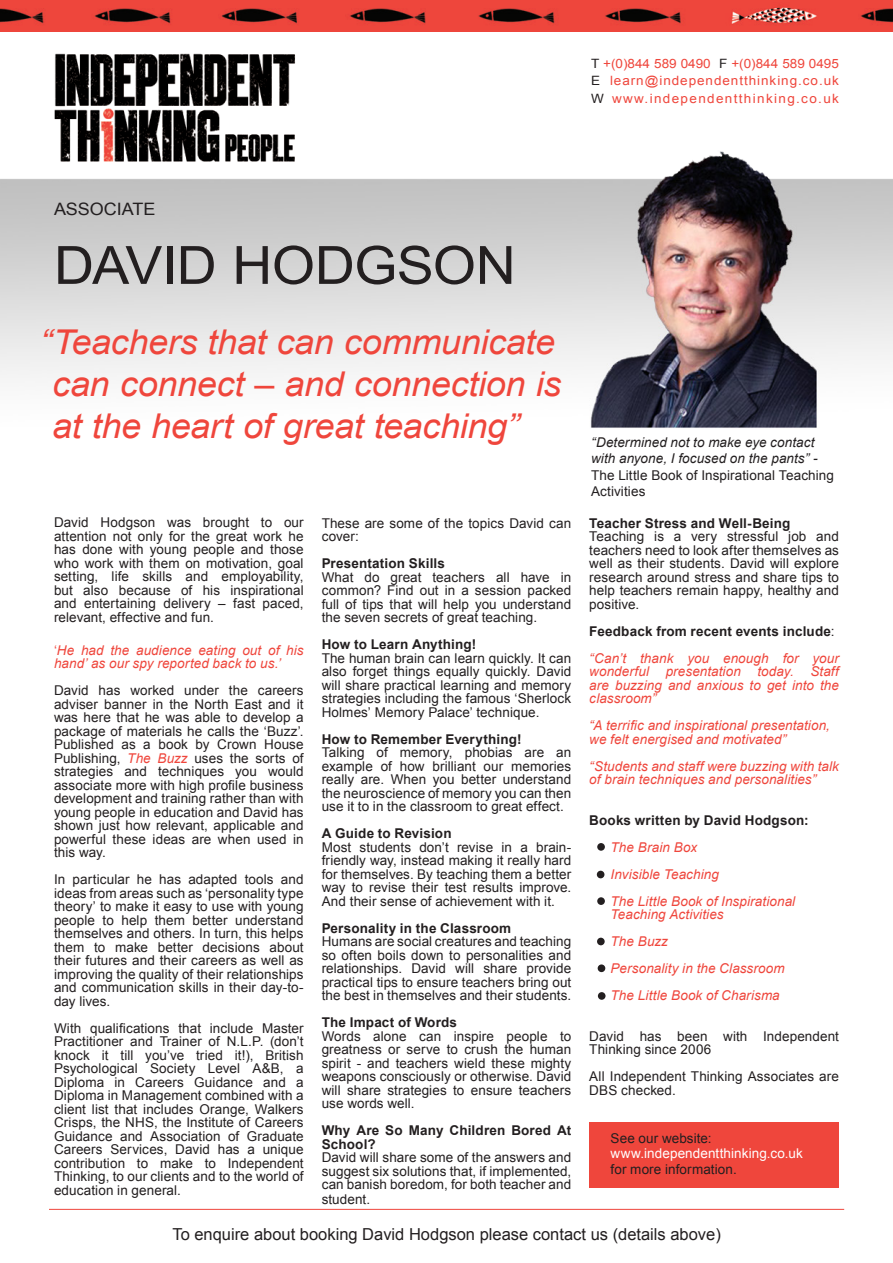
<style>
.page{position:relative;width:893px;height:1263px;background:#fff}
.page>*{position:absolute;margin:0;border:0;box-sizing:border-box;transform-origin:0 0}
.t1{font:52.8px "Arial";letter-spacing:-.01em;color:#231f20;scale:1.05 1}
.t2{font:italic 34.2px/42px "Arial";letter-spacing:-.01em;color:#ef463c;scale:1.05 1}
.t3{font:17.1px "Arial";letter-spacing:-.005em;color:#231f20;scale:1.05 1}
.t4{font:16.5px "Arial";color:#231f20}
.t5{font:13.5px/13.5px "Arial";letter-spacing:.005em;color:#231f20;text-align:justify}
.t6{font:italic 13.5px/13.5px "Arial";letter-spacing:.005em;color:#ef463c}
.t7{font:700 13.5px/13.5px "Arial";letter-spacing:.01em;color:#231f20}
.t8{font:italic 13.5px/16.5px "Arial";letter-spacing:.005em;color:#231f20}
.t9{font:13.5px "Arial";letter-spacing:.005em;color:#fff}
.t10{font:12.9px/17.2px "Arial";letter-spacing:.1em;color:#ef463c;text-align:justify;scale:1.05 1}
.s1{color:#231f20}
.s2{font-style:normal}
.s3{font-style:italic;color:#ef463c}
.s4{font-weight:400}
.s5{color:#fff}
.s6{font-size:15px;color:#fff}
</style>
<div class="page">
<img style="left:55px;top:53px;width:241px;height:11px">
<img style="left:0;top:64px;width:893px;height:364px">
<img style="left:0;top:0;width:893px;height:32px">
<hr style="left:49px;top:1209px;width:795px;height:1px;background:#ef463c">
<div style="left:589px;top:1122px;width:250px;height:66px;background:#ef463c"></div>
<div style="left:597px;top:843px;width:8px;height:8px;background:#231f20;border-radius:50%"></div>
<div style="left:597px;top:938px;width:8px;height:7px;background:#231f20;border-radius:50%"></div>
<div style="left:598px;top:964px;width:7px;height:8px;background:#231f20;border-radius:50%"></div>
<div style="left:597px;top:897px;width:8px;height:8px;background:#231f20;border-radius:50%"></div>
<div style="left:598px;top:992px;width:7px;height:8px;background:#231f20;border-radius:50%"></div>
<div style="left:597px;top:871px;width:7px;height:7px;background:#231f20;border-radius:50%"></div>
<p class="t10" style="left:591px;top:55px;width:238px"><span class="s1">T</span> +(0)844 589 0490 <span class="s1">F</span> +(0)844 589 0495<br><span class="s1">E</span> learn@independentthinking.co.uk <span class="s1">W</span> www.independentthinking.co.uk</p>
<p class="t3" style="left:54px;top:198px;width:98px">ASSOCIATE</p>
<p class="t1" style="left:54px;top:231px;width:441px">DAVID HODGSON</p>
<p class="t2" style="left:52px;top:321px;width:486px;text-indent:-12px">“Teachers that can communicate can connect – and connection is at the heart of great teaching”</p>
<p class="t5" style="left:54px;top:516px;width:251px">David Hodgson was brought to our attention not only for the great work he has done with young people and those who work with them on motivation, goal setting, life skills and employability, but also because of his inspirational and entertaining delivery – fast paced, relevant, effective and fun.</p>
<p class="t6" style="left:54px;top:644px;width:251px"><span class="s2">‘</span>He had the audience eating out of his hand’ as our spy reported back to us.’</p>
<p class="t5" style="left:54px;top:684px;width:251px">David has worked under the careers adviser banner in the North East and it was here that he was able to develop a package of materials he calls the ‘Buzz’.<br>Published as a book by Crown House Publishing, <span class="s3">The Buzz</span> uses the sorts of strategies and techniques you would associate more with high profile business development and training rather than with young people in education and David has shown just how relevant, applicable and powerful these ideas are when used in this way.</p>
<p class="t5" style="left:54px;top:873px;width:251px">In particular he has adapted tools and ideas from areas such as ‘personality type theory’ to make it easy to use with young people to help them better understand themselves and others. In turn, this helps them to make better decisions about their futures and their careers as well as improving the quality of their relationships and communication skills in their day-to&shy;day lives.</p>
<p class="t5" style="left:54px;top:1021px;width:251px">With qualifications that include Master Practitioner and Trainer of N.L.P. (don’t knock it till you’ve tried it!), British Psychological Society Level A&amp;B, a Diploma in Careers Guidance and a Diploma in Management combined with a client list that includes Orange, Walkers Crisps, the NHS, the Institute of Careers Guidance and Association of Graduate Careers Services, David has a unique contribution to make to Independent Thinking, to our clients and to the world of education in general.</p>
<p class="t5" style="left:322px;top:516px;width:251px">These are some of the topics David can cover:</p>
<p class="t7" style="left:322px;top:557px;width:125px">Presentation Skills</p>
<p class="t5" style="left:322px;top:570px;width:251px">What do great teachers all have in common? Find out in a session packed full of tips that will help you understand the seven secrets of great teaching.</p>
<p class="t7" style="left:322px;top:638px;width:156px">How to Learn Anything!</p>
<p class="t5" style="left:322px;top:651px;width:251px">The human brain can learn quickly. It can also forget things equally quickly. David will share practical learning and memory strategies including the famous ‘Sherlock Holmes’ Memory Palace’ technique.</p>
<p class="t7" style="left:322px;top:732px;width:201px">How to Remember Everything!</p>
<p class="t5" style="left:322px;top:746px;width:251px">Talking of memory, phobias are an example of how brilliant our memories really are. When you better understand the neuroscience of memory you can then use it to in the classroom to great effect.</p>
<p class="t7" style="left:322px;top:827px;width:131px">A Guide to Revision</p>
<p class="t5" style="left:322px;top:840px;width:251px">Most students don’t revise in a brain&shy;friendly way, instead making it really hard for themselves. By teaching them a better way to revise their test results improve.<br>And their sense of achievement with it.</p>
<p class="t7" style="left:322px;top:921px;width:191px">Personality in the Classroom</p>
<p class="t5" style="left:322px;top:935px;width:251px">Humans are social creatures and teaching so often boils down to personalities and relationships. David will share provide practical tips to ensure teachers bring out the best in themselves and their students.</p>
<p class="t7" style="left:322px;top:1016px;width:137px">The Impact of Words</p>
<p class="t5" style="left:322px;top:1029px;width:251px">Words alone can inspire people to greatness or serve to crush the human spirit - and teachers wield these mighty weapons consciously or otherwise. David will share strategies to ensure teachers use words well.</p>
<p class="t7" style="left:322px;top:1124px;width:251px">Why Are So Many Children Bored At<br>School?</p>
<p class="t5" style="left:322px;top:1151px;width:251px">David will share some of the answers and suggest six solutions that, if implemented, can banish boredom, for both teacher and</p>
<p class="t5" style="left:322px;top:1193px;width:50px">student.</p>
<p class="t8" style="left:591px;top:434px;width:244px">“Determined not to make eye contact with anyone, I focused on the pants” -<br><span class="s2">The Little Book of Inspirational Teaching<br>Activities</span></p>
<p class="t7" style="left:589px;top:516px;width:203px">Teacher Stress and Well-Being</p>
<p class="t5" style="left:589px;top:530px;width:251px">Teaching is a very stressful job and teachers need to look after themselves as well as their students. David will explore research around stress and share tips to help teachers remain happy, healthy and positive.</p>
<p class="t7" style="left:589px;top:624px;width:247px">Feedback from recent events include<span class="s4">:</span></p>
<p class="t6" style="left:589px;top:651px;width:251px;text-align:justify">“Can’t thank you enough for your wonderful presentation today. Staff are buzzing and anxious to get into the classroom”</p>
<p class="t6" style="left:589px;top:719px;width:242px">“A terrific and inspirational presentation, we felt energised and motivated”</p>
<p class="t6" style="left:589px;top:759px;width:251px">“Students and staff were buzzing with talk of brain techniques and personalities”</p>
<p class="t7" style="left:589px;top:813px;width:221px">Books written by David Hodgson:</p>
<p class="t6" style="left:611px;top:840px;width:88px">The Brain Box</p>
<p class="t6" style="left:611px;top:867px;width:110px">Invisible Teaching</p>
<p class="t6" style="left:611px;top:894px;width:186px">The Little Book of Inspirational</p>
<p class="t6" style="left:611px;top:908px;width:114px">Teaching Activities</p>
<p class="t6" style="left:611px;top:935px;width:59px">The Buzz</p>
<p class="t6" style="left:611px;top:962px;width:176px">Personality in the Classroom</p>
<p class="t6" style="left:611px;top:989px;width:171px">The Little Book of Charisma</p>
<p class="t5" style="left:589px;top:1029px;width:251px">David has been with Independent<br>Thinking since 2006</p>
<p class="t5" style="left:589px;top:1070px;width:251px">All Independent Thinking Associates are<br>DBS checked.</p>
<p class="t5" style="left:611px;top:1131px;width:102px">See our website:</p>
<p class="t9" style="left:611px;top:1144px;width:194px">www.independentthinking.co.uk</p>
<p class="t5" style="left:611px;top:1163px;width:128px">for more information.</p>
<p class="t4" style="left:172px;top:1223px;width:585px">To enquire about booking David Hodgson please contact us (details above)<span class="s5">e:</span> <span class="s6">All</span></p>
</div>
